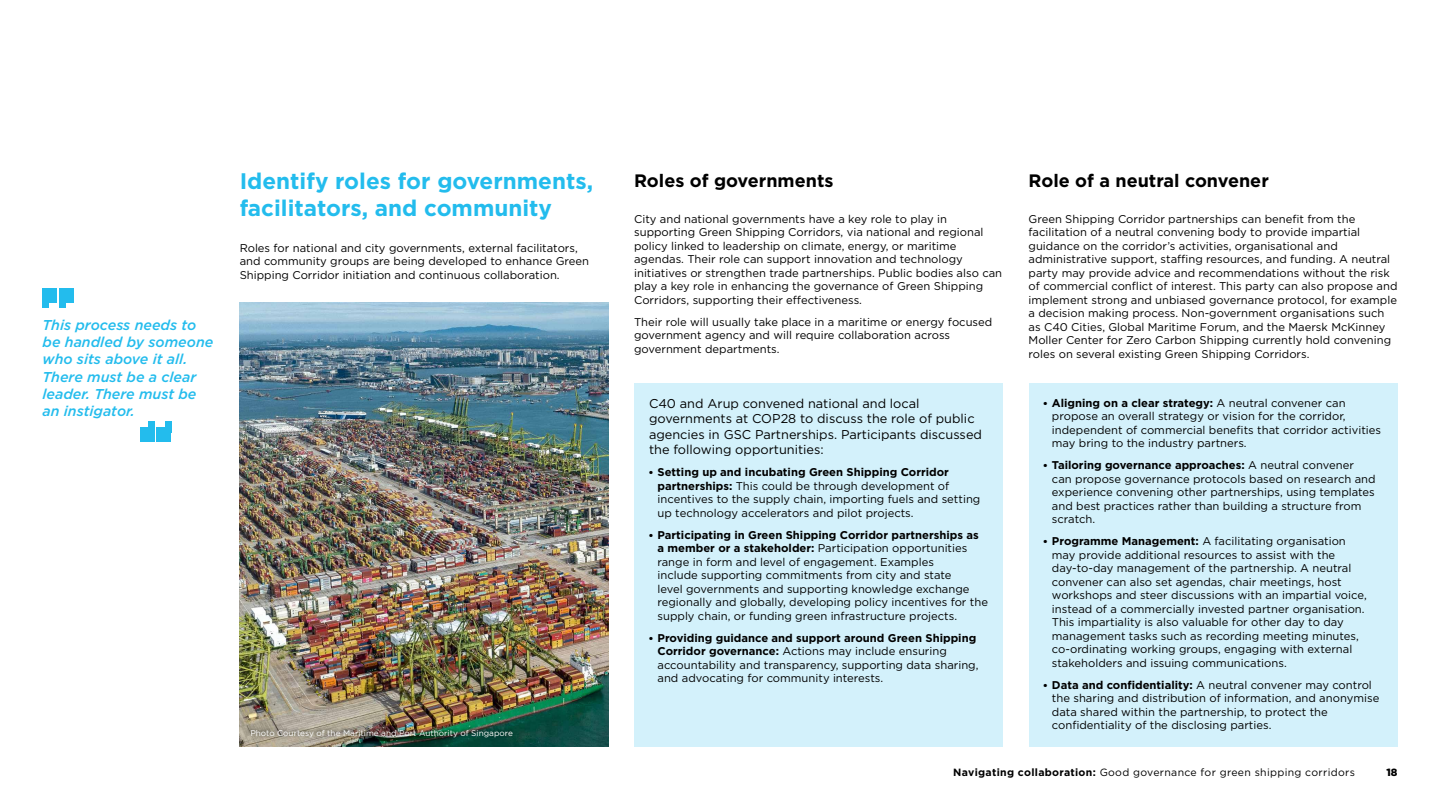
<style>
.page{position:relative;width:1440px;height:810px;background:#fff}
.page>*{position:absolute;margin:0;border:0;box-sizing:border-box;transform-origin:0 0}
.t1{font:700 22.5px/27px "Gotham";color:#23bced}
.t2{font:700 18px "Gotham";color:#000}
.t3{font:italic 500 14.25px/17.1px "Gotham";color:#23bced}
.t4{font:12.75px/15.3px "Gotham";color:#000}
.t5{font:11.25px/13.5px "Gotham";color:#000}
.t6{font:10.5px "Gotham";letter-spacing:.03em;color:#000}
.t7{font:900 10.5px "Gotham";color:#000}
.t8{font:8.25px "Gotham";color:#fff}
.s1{font-family:"Times";font-weight:700}
.s2{font-weight:700}
</style>
<div class="page">
<div style="left:634px;top:383px;width:369px;height:363px;background:#d3f1fb"></div>
<div style="left:1029px;top:383px;width:368px;height:363px;background:#d3f1fb"></div>
<div style="left:43px;top:288px;width:14px;height:14px;background:#23bced"></div>
<div style="left:43px;top:297px;width:6px;height:11px;background:#23bced"></div>
<div style="left:59px;top:288px;width:15px;height:14px;background:#23bced"></div>
<div style="left:59px;top:297px;width:7px;height:11px;background:#23bced"></div>
<div style="left:157px;top:427px;width:14px;height:14px;background:#23bced"></div>
<div style="left:165px;top:421px;width:6px;height:12px;background:#23bced"></div>
<div style="left:140px;top:427px;width:14px;height:14px;background:#23bced"></div>
<div style="left:148px;top:421px;width:6px;height:12px;background:#23bced"></div>
<img style="left:240px;top:303px;width:369px;height:443px">
<div style="left:245px;top:725px;width:270px;height:15px;background:#000;opacity:.75"></div>
<p class="t3" style="left:43px;top:317px;width:172px">This process needs to be handled by someone who sits above it all.<br>There must be a clear leader. There must be an instigator.</p>
<p class="t1" style="left:240px;top:167px;width:355px">Identify roles for governments, facilitators, and community</p>
<p class="t5" style="left:240px;top:241px;width:351px">Roles for national and city governments, external facilitators, and community groups are being developed to enhance Green<br>Shipping Corridor initiation and continuous collaboration.</p>
<p class="t8" style="left:250px;top:727px;width:264px">Photo Courtesy of the Maritime and Port Authority of Singapore</p>
<p class="t2" style="left:634px;top:170px;width:201px">Roles of governments</p>
<p class="t5" style="left:634px;top:212px;width:370px">City and national governments have a key role to play in supporting Green Shipping Corridors, via national and regional policy linked to leadership on climate, energy, or maritime agendas. Their role can support innovation and technology initiatives or strengthen trade partnerships. Public bodies also can play a key role in enhancing the governance of Green Shipping Corridors, supporting their effectiveness.</p>
<p class="t5" style="left:634px;top:315px;width:360px">Their role will usually take place in a maritime or energy focused government agency and will require collaboration across government departments.</p>
<p class="t4" style="left:649px;top:396px;width:334px">C40 and Arup convened national and local governments at COP28 to discuss the role of public agencies in GSC Partnerships. Participants discussed the following opportunities:</p>
<p class="t5" style="left:658px;top:465px;width:324px;text-indent:-9px"><span class="s1">•</span> <span class="s2">Setting up and incubating Green Shipping Corridor partnerships:</span> This could be through development of incentives to the supply chain, importing fuels and setting up technology accelerators and pilot projects.</p>
<p class="t5" style="left:658px;top:528px;width:332px;text-indent:-9px"><span class="s1">•</span> <span class="s2">Participating in Green Shipping Corridor partnerships as a member or a stakeholder:</span> Participation opportunities range in form and level of engagement. Examples<br>include supporting commitments from city and state<br>level governments and supporting knowledge exchange regionally and globally, developing policy incentives for the supply chain, or funding green infrastructure projects.</p>
<p class="t5" style="left:658px;top:631px;width:323px;text-indent:-9px"><span class="s1">•</span> <span class="s2">Providing guidance and support around Green Shipping Corridor governance:</span> Actions may include ensuring accountability and transparency, supporting data sharing, and advocating for community interests.</p>
<p class="t2" style="left:1029px;top:170px;width:242px">Role of a neutral convener</p>
<p class="t5" style="left:1029px;top:212px;width:370px">Green Shipping Corridor partnerships can benefit from the facilitation of a neutral convening body to provide impartial guidance on the corridor’s activities, organisational and administrative support, staffing resources, and funding. A neutral party may provide advice and recommendations without the risk of commercial conflict of interest. This party can also propose and implement strong and unbiased governance protocol, for example a decision making process. Non-government organisations such as C40 Cities, Global Maritime Forum, and the Maersk McKinney Moller Center for Zero Carbon Shipping currently hold convening roles on several existing Green Shipping Corridors.</p>
<p class="t5" style="left:1052px;top:396px;width:331px;text-indent:-9px"><span class="s1">•</span> <span class="s2">Aligning on a clear strategy:</span> A neutral convener can propose an overall strategy or vision for the corridor, independent of commercial benefits that corridor activities may bring to the industry partners.</p>
<p class="t5" style="left:1052px;top:458px;width:325px;text-indent:-9px"><span class="s1">•</span> <span class="s2">Tailoring governance approaches:</span> A neutral convener can propose governance protocols based on research and experience convening other partnerships, using templates and best practices rather than building a structure from scratch.</p>
<p class="t5" style="left:1052px;top:534px;width:316px;text-indent:-9px"><span class="s1">•</span> <span class="s2">Programme Management:</span> A facilitating organisation may provide additional resources to assist with the day-to-day management of the partnership. A neutral convener can also set agendas, chair meetings, host workshops and steer discussions with an impartial voice, instead of a commercially invested partner organisation.<br>This impartiality is also valuable for other day to day management tasks such as recording meeting minutes, co-ordinating working groups, engaging with external stakeholders and issuing communications.</p>
<p class="t5" style="left:1052px;top:678px;width:329px;text-indent:-9px"><span class="s1">•</span> <span class="s2">Data and confidentiality:</span> A neutral convener may control the sharing and distribution of information, and anonymise data shared within the partnership, to protect the confidentiality of the disclosing parties.</p>
<p class="t6" style="left:953px;top:765px;width:403px"><span class="s2">Navigating collaboration:</span> Good governance for green shipping corridors</p>
<p class="t7" style="left:1386px;top:765px;width:13px">18</p>
</div>
